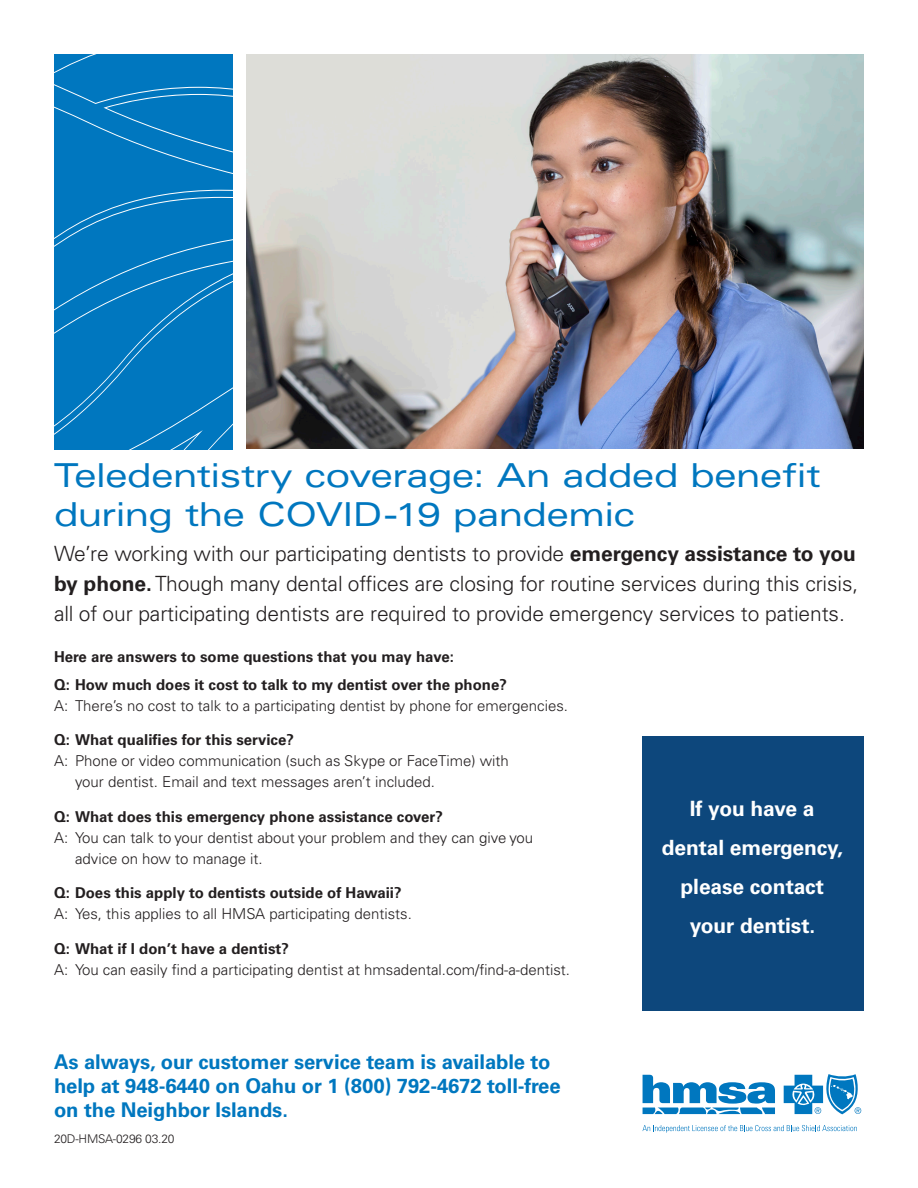
<style>
.page{position:relative;width:918px;height:1188px;background:#fff}
.page>*{position:absolute;margin:0;border:0;box-sizing:border-box;transform-origin:0 0}
.t1{font:expanded 33px/39px "Univers LT Pro";letter-spacing:-.015em;color:#0077bf}
.t2{font:300 21px/30px "Univers LT Pro 45";letter-spacing:-.005em;color:#231f20;text-align:justify}
.Heads{font:700 21px/39px "Univers LT Pro 65";letter-spacing:-.005em;color:#fff;text-align:center}
.Heads-2{font:700 20.25px/24px "Univers LT Pro 65";letter-spacing:-.005em;color:#0077bf}
.t3{font:300 15px/21px "Univers LT Pro 45";color:#231f20}
.t4{font:700 15px "Univers LT Pro 65";color:#231f20}
.t5{font:300 12px "Univers LT Pro 45";letter-spacing:-.015em;color:#231f20}
.s1{font-family:"Univers LT Pro 65";font-weight:700}
</style>
<div class="page">
<div style="left:643px;top:737px;width:221px;height:274px;background:#0d477c"></div>
<div style="left:54px;top:54px;width:179px;height:395px;background:#0077bf"></div>
<svg style="left:784px;top:1074px;width:77px;height:40px"></svg>
<svg style="left:643px;top:1075px;width:132px;height:39px"></svg>
<svg style="left:643px;top:1125px;width:214px;height:8px"></svg>
<img style="left:247px;top:54px;width:617px;height:394px">
<p class="t1" style="left:54px;top:456px;width:768px">Teledentistry coverage: An added benefit during the COVID-19 pandemic</p>
<p class="t2" style="left:54px;top:538px;width:806px">We’re working with our participating dentists to provide <span class="s1">emergency assistance to you by phone.</span> Though many dental offices are closing for routine services during this crisis, all of our participating dentists are required to provide emergency services to patients.</p>
<p class="t4" style="left:54px;top:646px;width:401px">Here are answers to some questions that you may have:</p>
<p class="t4" style="left:54px;top:674px;width:454px">Q: How much does it cost to talk to my dentist over the phone?</p>
<p class="t3" style="left:54px;top:694px;width:516px">A: There’s no cost to talk to a participating dentist by phone for emergencies.</p>
<p class="t4" style="left:54px;top:729px;width:241px">Q: What qualifies for this service?</p>
<p class="t3" style="left:75px;top:750px;width:435px;text-indent:-21px">A: Phone or video communication (such as Skype or FaceTime) with your dentist. Email and text messages aren’t included.</p>
<p class="t4" style="left:54px;top:806px;width:390px">Q: What does this emergency phone assistance cover?</p>
<p class="t3" style="left:75px;top:826px;width:460px;text-indent:-21px">A: You can talk to your dentist about your problem and they can give you advice on how to manage it.</p>
<p class="t4" style="left:54px;top:882px;width:349px">Q: Does this apply to dentists outside of Hawaii?</p>
<p class="t3" style="left:54px;top:903px;width:359px">A: Yes, this applies to all HMSA participating dentists.</p>
<p class="t4" style="left:54px;top:938px;width:236px">Q: What if I don’t have a dentist?</p>
<p class="t3" style="left:54px;top:958px;width:518px">A: You can easily find a participating dentist at hmsadental.com/find-a-dentist.</p>
<p class="Heads" style="left:690px;top:788px;width:126px">If you have a</p>
<p class="Heads" style="left:662px;top:827px;width:183px">dental emergency, please contact</p>
<p class="Heads" style="left:690px;top:905px;width:127px">your dentist.</p>
<p class="Heads-2" style="left:54px;top:1049px;width:508px">As always, our customer service team is available to help at 948-6440 on Oahu or 1 (800) 792-4672 toll-free on the Neighbor Islands.</p>
<p class="t5" style="left:54px;top:1131px;width:122px">20D-HMSA-0296 03.20</p>
</div>
